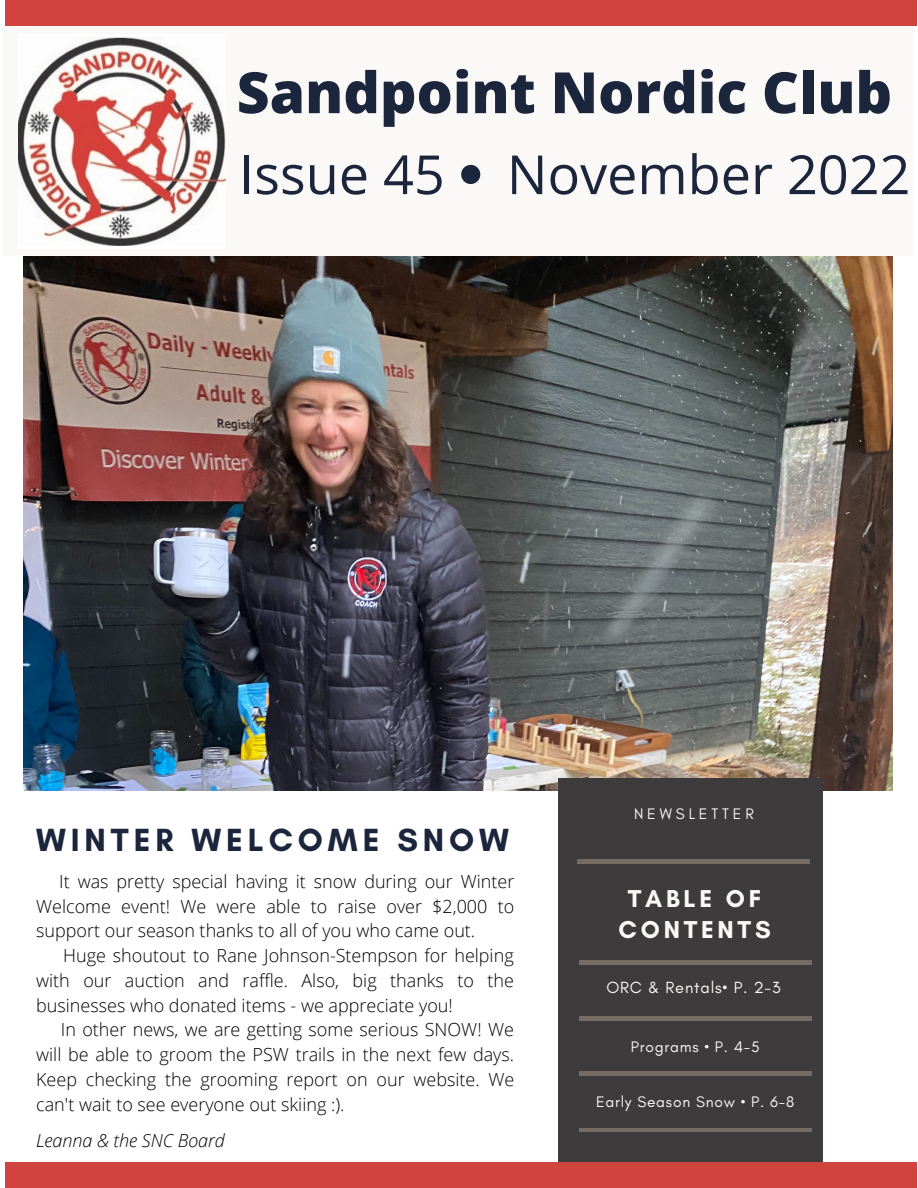
<style>
.page{position:relative;width:918px;height:1188px;background:#fff}
.page>*{position:absolute;margin:0;border:0;box-sizing:border-box;transform-origin:0 0}
.t1{font:800 57px "Open Sans";color:#1b253c}
.t2{font:54px "Open Sans";color:#1b253c}
.t3{font:700 32.7px "Glacial Indifference";letter-spacing:.15em;color:#1b253c}
.t4{font:700 24.9px/31.5px "Glacial Indifference";letter-spacing:.15em;color:#fbf9f7;text-align:center}
.t5{font:300 18px/24.8px "Open Sans";color:#000;text-align:justify}
.t6{font:italic 300 18px "Open Sans";color:#000}
.t7{font:16.5px "Glacial Indifference";letter-spacing:.05em;color:#fbf9f7}
.t8{font:15.6px "Glacial Indifference";letter-spacing:.05em;color:#fbf9f7}
.t9{font:15.6px "Glacial Indifference";letter-spacing:.25em;color:#fbf9f7}
</style>
<div class="page">
<img style="left:24px;top:256px;width:868px;height:535px">
<div style="left:2px;top:25px;width:912px;height:231px;background:#fbf9f7"></div>
<div style="left:558px;top:778px;width:264px;height:384px;background:#3d3b3b"></div>
<hr style="left:577px;top:860px;width:233px;height:3px;background:#766b62">
<hr style="left:579px;top:961px;width:233px;height:3px;background:#766b62">
<hr style="left:579px;top:1017px;width:233px;height:3px;background:#766b62">
<hr style="left:579px;top:1072px;width:233px;height:3px;background:#766b62">
<hr style="left:579px;top:1128px;width:233px;height:4px;background:#766b62">
<div style="left:5px;top:0;width:912px;height:26px;background:#d1433d"></div>
<div style="left:5px;top:1162px;width:911px;height:26px;background:#d1433d"></div>
<img style="left:19px;top:37px;width:207px;height:209px">
<svg style="left:461px;top:165px;width:19px;height:19px"></svg>
<h1 class="t1" style="left:237px;top:52px;width:657px">Sandpoint Nordic Club</h1>
<h2 class="t2" style="left:239px;top:136px;width:673px">Issue 45 November 2022</h2>
<h3 class="t3" style="left:36px;top:820px;width:474px">WINTER WELCOME SNOW</h3>
<p class="t5" style="left:36px;top:869px;width:480px;text-indent:23px">It was pretty special having it snow during our Winter Welcome event! We were able to raise over $2,000 to support our season thanks to all of you who came out.</p>
<p class="t5" style="left:36px;top:943px;width:479px;text-indent:27px">Huge shoutout to Rane Johnson-Stempson for helping with our auction and raffle. Also, big thanks to the businesses who donated items - we appreciate you!</p>
<p class="t5" style="left:36px;top:1017px;width:480px;text-indent:25px">In other news, we are getting some serious SNOW! We will be able to groom the PSW trails in the next few days.<br>Keep checking the grooming report on our website. We can't wait to see everyone out skiing :).</p>
<p class="t6" style="left:36px;top:1128px;width:190px">Leanna &amp; the SNC Board</p>
<p class="t9" style="left:634px;top:804px;width:121px">NEWSLETTER</p>
<h3 class="t4" style="left:619px;top:882px;width:154px">TABLE OF<br>CONTENTS</h3>
<p class="t7" style="left:606px;top:977px;width:176px">ORC &amp; Rentals• P. 2-3</p>
<p class="t8" style="left:631px;top:1037px;width:130px">Programs • P. 4-5</p>
<p class="t8" style="left:596px;top:1092px;width:200px">Early Season Snow • P. 6-8</p>
</div>
